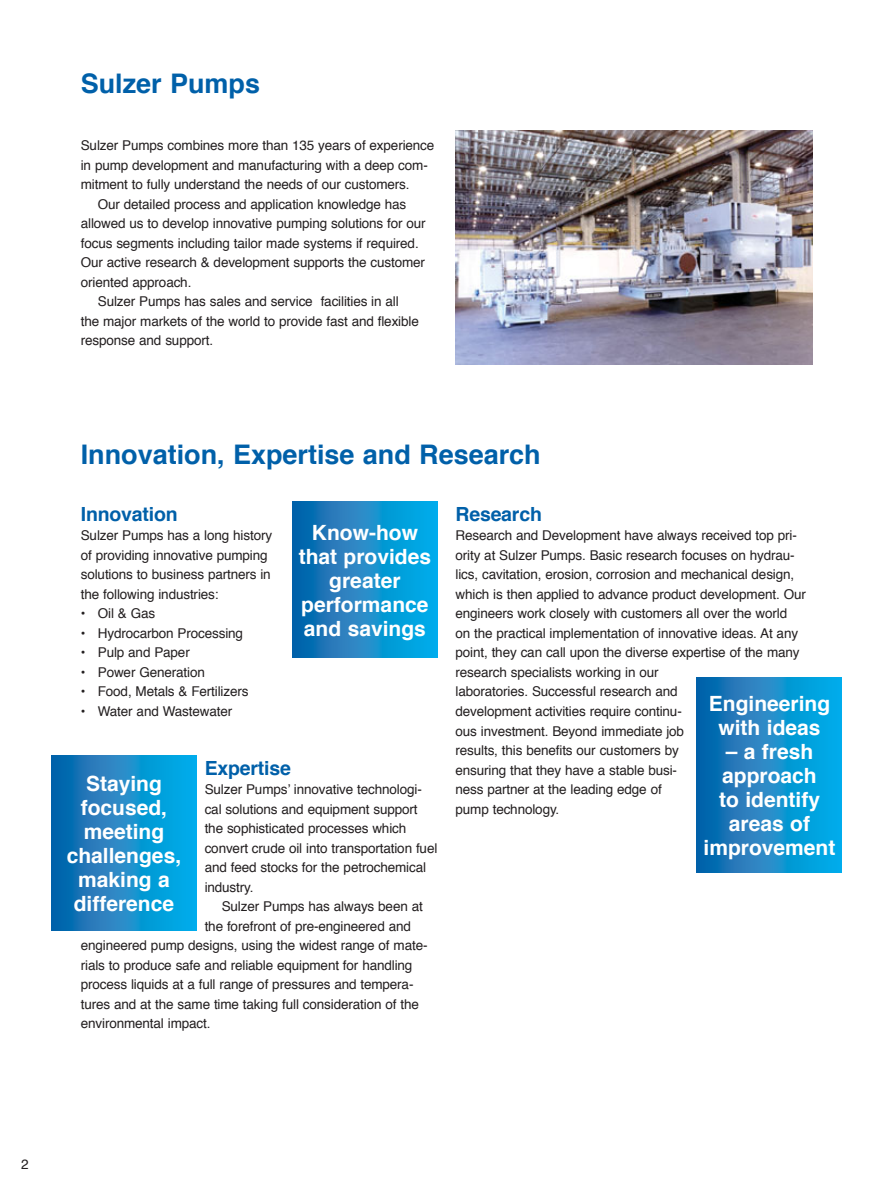
<style>
.page{position:relative;width:893px;height:1191px;background:#fff}
.page>*{position:absolute;margin:0;border:0;box-sizing:border-box;transform-origin:0 0}
.t1{font:700 27px "Helvetica";color:#0060a9}
.t2{font:700 21px/24px "Helvetica";color:#fff;text-align:center}
.t3{font:700 19.5px "Helvetica";letter-spacing:-.01em;color:#0060a9}
.t4{font:13.5px/19.5px "Helvetica";letter-spacing:-.01em;color:#231f20}
</style>
<div class="page">
<svg style="left:292px;top:501px;width:145px;height:156px;background:#1189c8"></svg>
<svg style="left:51px;top:755px;width:145px;height:175px;background:#118ac9"></svg>
<svg style="left:697px;top:677px;width:145px;height:195px;background:#118ac9"></svg>
<img style="left:455px;top:131px;width:357px;height:234px">
<h1 class="t1" style="left:81px;top:72px;width:181px">Sulzer Pumps</h1>
<p class="t4" style="left:81px;top:137px;width:355px">Sulzer Pumps combines more than 135 years of experience</p>
<p class="t4" style="left:81px;top:156px;width:349px">in pump development and manufacturing with a deep com-</p>
<p class="t4" style="left:81px;top:176px;width:330px">mitment to fully understand the needs of our customers.</p>
<p class="t4" style="left:98px;top:195px;width:310px">Our detailed process and application knowledge has</p>
<p class="t4" style="left:81px;top:215px;width:346px">allowed us to develop innovative pumping solutions for our</p>
<p class="t4" style="left:81px;top:234px;width:339px">focus segments including tailor made systems if required.</p>
<p class="t4" style="left:81px;top:254px;width:346px">Our active research &amp; development supports the customer</p>
<p class="t4" style="left:81px;top:273px;width:112px">oriented approach.</p>
<p class="t4" style="left:98px;top:293px;width:302px">Sulzer Pumps has sales and service facilities in all</p>
<p class="t4" style="left:81px;top:312px;width:340px">the major markets of the world to provide fast and flexible</p>
<p class="t4" style="left:81px;top:332px;width:134px">response and support.</p>
<h1 class="t1" style="left:81px;top:443px;width:461px">Innovation, Expertise and Research</h1>
<h3 class="t3" style="left:81px;top:506px;width:98px">Innovation</h3>
<p class="t4" style="left:81px;top:527px;width:193px">Sulzer Pumps has a long history of providing innovative pumping solutions to business partners in the following industries:</p>
<p class="t4" style="left:81px;top:605px;width:76px">• Oil &amp; Gas</p>
<p class="t4" style="left:81px;top:624px;width:164px">• Hydrocarbon Processing</p>
<p class="t4" style="left:81px;top:644px;width:111px">• Pulp and Paper</p>
<p class="t4" style="left:81px;top:663px;width:126px">• Power Generation</p>
<p class="t4" style="left:81px;top:683px;width:169px">• Food, Metals &amp; Fertilizers</p>
<p class="t4" style="left:81px;top:702px;width:153px">• Water and Wastewater</p>
<h3 class="t3" style="left:455px;top:506px;width:88px">Research</h3>
<p class="t4" style="left:455px;top:527px;width:352px">Research and Development have always received top pri&shy;ority at Sulzer Pumps. Basic research focuses on hydrau&shy;lics, cavitation, erosion, corrosion and mechanical design, which is then applied to advance product development. Our engineers work closely with customers all over the world<br>on the practical implementation of innovative ideas. At any point, they can call upon the diverse expertise of the many research specialists working in our<br>laboratories. Successful research and<br>development activities require continu-<br>ous investment. Beyond immediate job<br>results, this benefits our customers by<br>ensuring that they have a stable busi-<br>ness partner at the leading edge of<br>pump technology.</p>
<h2 class="t2" style="left:299px;top:522px;width:134px">Know-how that provides greater performance and savings</h2>
<h2 class="t2" style="left:709px;top:693px;width:123px">Engineering with ideas</h2>
<h2 class="t2" style="left:704px;top:741px;width:133px">– a fresh approach<br>to identify areas of improvement</h2>
<h3 class="t3" style="left:205px;top:759px;width:88px">Expertise</h3>
<p class="t4" style="left:205px;top:780px;width:234px">Sulzer Pumpsʼ innovative technologi&shy;cal solutions and equipment support the sophisticated processes which convert crude oil into transportation fuel and feed stocks for the petrochemical industry.</p>
<p class="t4" style="left:222px;top:897px;width:203px">Sulzer Pumps has always been at</p>
<p class="t4" style="left:205px;top:917px;width:208px">the forefront of pre-engineered and</p>
<p class="t4" style="left:81px;top:936px;width:348px">engineered pump designs, using the widest range of mate-</p>
<p class="t4" style="left:81px;top:956px;width:333px">rials to produce safe and reliable equipment for handling</p>
<p class="t4" style="left:81px;top:975px;width:334px">process liquids at a full range of pressures and tempera-</p>
<p class="t4" style="left:81px;top:995px;width:340px">tures and at the same time taking full consideration of the</p>
<p class="t4" style="left:81px;top:1014px;width:131px">environmental impact.</p>
<h2 class="t2" style="left:67px;top:773px;width:116px">Staying focused, meeting challenges, making a difference</h2>
<p class="t4" style="left:21px;top:1155px;width:9px">2</p>
</div>
